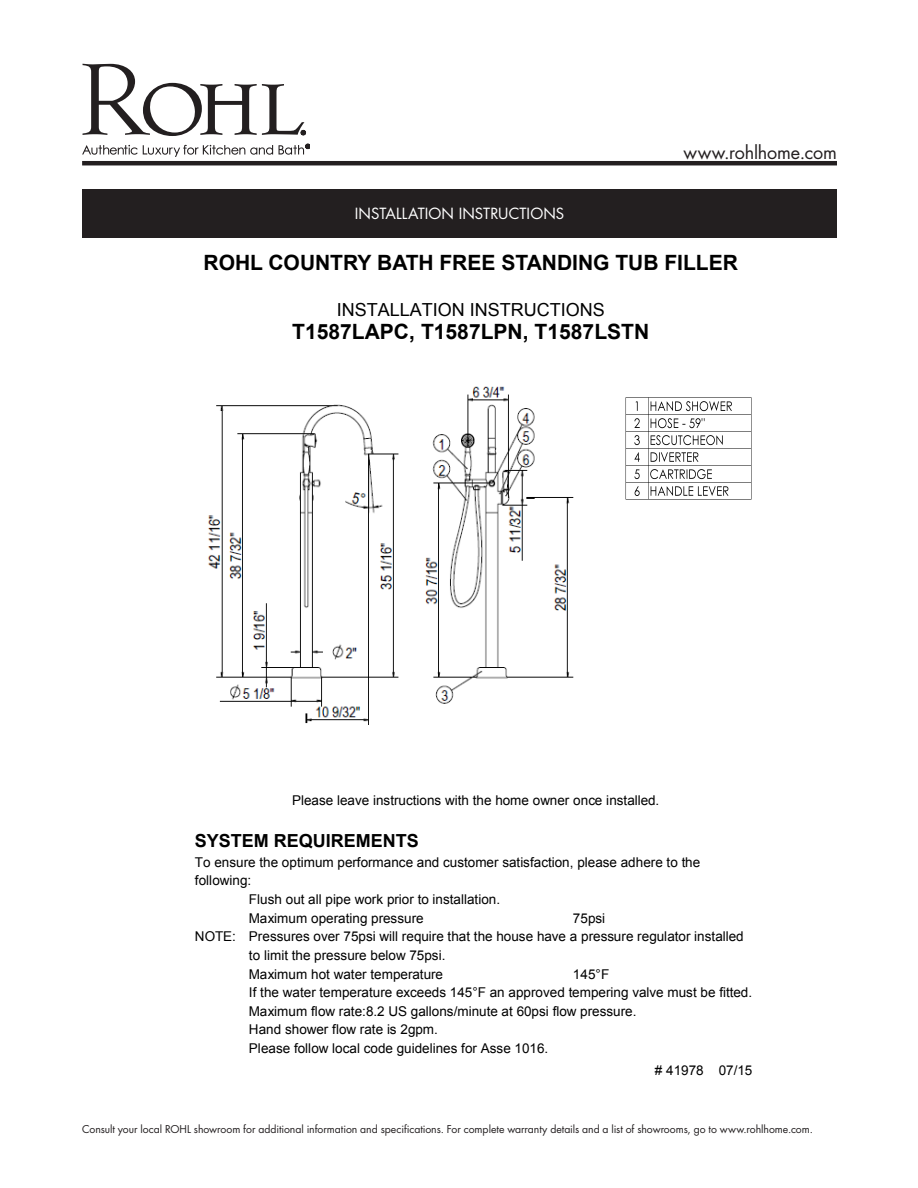
<style>
.page{position:relative;width:918px;height:1188px;background:#fff}
.page>*{position:absolute;margin:0;border:0;box-sizing:border-box;transform-origin:0 0}
.t1{font:700 21px "Arial";color:#000}
.t2{font:18px "Arial";color:#000}
.t3{font:700 18px "Arial";color:#000}
.t4{font:18px "Futura";letter-spacing:-.005em;color:#231f20}
.Product_Title_Bar{font:15px "Futura";letter-spacing:.005em;color:#fff}
.t5{font:13.5px/18.6px "Arial";letter-spacing:.005em;color:#000}
.t6{font:10.5px "Futura";letter-spacing:-.005em;color:#231f20}
</style>
<div class="page">
<svg style="left:82px;top:64px;width:224px;height:72px"></svg>
<svg style="left:82px;top:145px;width:191px;height:12px"></svg>
<svg style="left:279px;top:144px;width:31px;height:11px"></svg>
<hr style="left:82px;top:161px;width:755px;height:4px;background:#231f20">
<div style="left:82px;top:189px;width:755px;height:49px;background:#231f20"></div>
<img style="left:625px;top:397px;width:127px;height:103px">
<img style="left:208px;top:386px;width:366px;height:338px">
<p class="t4" style="left:683px;top:140px;width:155px">www.rohlhome.com</p>
<p class="Product_Title_Bar" style="left:355px;top:203px;width:211px">INSTALLATION INSTRUCTIONS</p>
<p class="t1" style="left:204px;top:248px;width:536px">ROHL COUNTRY BATH FREE STANDING TUB FILLER</p>
<p class="t2" style="left:337px;top:297px;width:270px">INSTALLATION INSTRUCTIONS</p>
<p class="t1" style="left:292px;top:317px;width:359px">T1587LAPC, T1587LPN, T1587LSTN</p>
<p class="t5" style="left:292px;top:791px;width:369px">Please leave instructions with the home owner once installed.</p>
<p class="t3" style="left:195px;top:828px;width:226px">SYSTEM REQUIREMENTS</p>
<p class="t5" style="left:195px;top:853px;width:507px">To ensure the optimum performance and customer satisfaction, please adhere to the</p>
<p class="t5" style="left:195px;top:871px;width:58px">following:</p>
<p class="t5" style="left:249px;top:890px;width:253px">Flush out all pipe work prior to installation.</p>
<p class="t5" style="left:249px;top:908px;width:176px">Maximum operating pressure</p>
<p class="t5" style="left:573px;top:908px;width:34px">75psi</p>
<p class="t5" style="left:195px;top:927px;width:550px">NOTE: Pressures over 75psi will require that the house have a pressure regulator installed</p>
<p class="t5" style="left:249px;top:946px;width:198px">to limit the pressure below 75psi.</p>
<p class="t5" style="left:249px;top:964px;width:196px">Maximum hot water temperature</p>
<p class="t5" style="left:249px;top:964px;width:505px;text-indent:324px">145°F<br>If the water temperature exceeds 145°F an approved tempering valve must be fitted.<br>Maximum flow rate:8.2 US gallons/minute at 60psi flow pressure.<br>Hand shower flow rate is 2gpm.<br>Please follow local code guidelines for Asse 1016.</p>
<p class="t5" style="left:655px;top:1061px;width:99px"># 41978 07/15</p>
<p class="t6" style="left:82px;top:1121px;width:732px">Consult your local ROHL showroom for additional information and specifications. For complete warranty details and a list of showrooms, go to www.rohlhome.com.</p>
</div>
